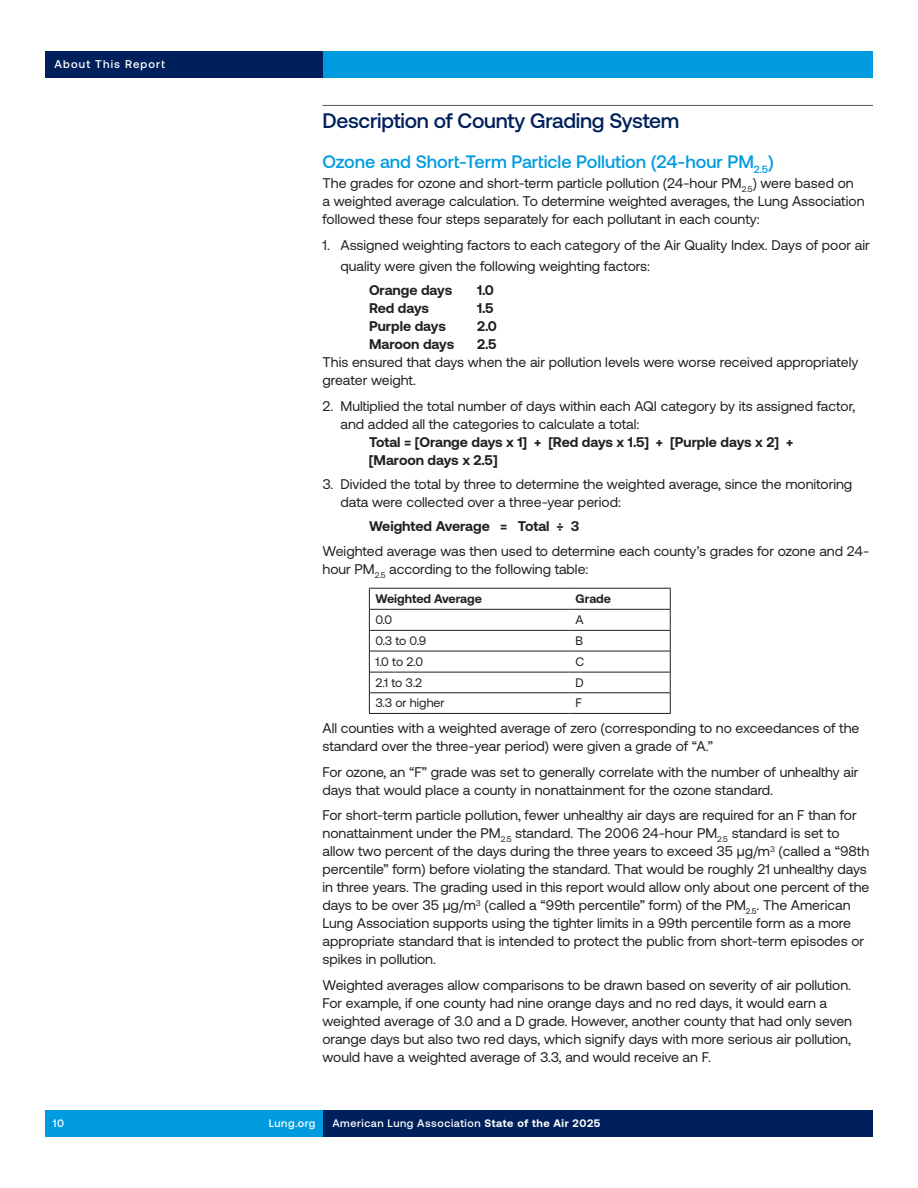
<style>
.page{position:relative;width:918px;height:1188px;background:#fff}
.page>*{position:absolute;margin:0;border:0;box-sizing:border-box;transform-origin:0 0}
.Front_Matter_Right_Head{font:500 21px "Aeonik";letter-spacing:-.015em;color:#00205b}
.Front_Matter_Sub_Head_Test{font:500 18px "Aeonik";color:#009bde}
.Front_Matter_Body{font:14.1px/18px "Aeonik";color:#231f20}
.Front_Matter_Body-2{font:700 14.1px "Aeonik";color:#231f20}
.Grade_Table_Body{font:12.3px "Aeonik";color:#231f20}
.Grade_Table_Sub_Head{font:700 12.3px "Aeonik";color:#231f20}
.t1{font:500 11.25px "Aeonik";letter-spacing:.1em;color:#fff}
.t2{font:500 10.8px "Aeonik";letter-spacing:.05em;color:#fff}
.s1{font-weight:700}
</style>
<div class="page">
<div style="left:323px;top:51px;width:550px;height:27px;background:#009bde"></div>
<div style="left:45px;top:51px;width:278px;height:27px;background:#00205b"></div>
<div style="left:323px;top:1110px;width:550px;height:27px;background:#00205b"></div>
<div style="left:45px;top:1110px;width:278px;height:27px;background:#009bde"></div>
<hr style="left:322px;top:105px;width:551px;height:1px;background:#54555a">
<hr style="left:369px;top:588px;width:201px;height:1px;background:#231f20">
<hr style="left:570px;top:588px;width:101px;height:1px;background:#231f20">
<hr style="left:369px;top:609px;width:201px;height:1px;background:#231f20">
<hr style="left:570px;top:609px;width:101px;height:1px;background:#231f20">
<svg style="left:369px;top:589px;width:1px;height:124px"></svg>
<svg style="left:670px;top:589px;width:1px;height:124px"></svg>
<hr style="left:370px;top:630px;width:200px;height:1px;background:#231f20">
<hr style="left:570px;top:630px;width:100px;height:1px;background:#231f20">
<hr style="left:370px;top:651px;width:200px;height:1px;background:#231f20">
<hr style="left:570px;top:651px;width:100px;height:1px;background:#231f20">
<hr style="left:370px;top:672px;width:200px;height:1px;background:#231f20">
<hr style="left:570px;top:672px;width:100px;height:1px;background:#231f20">
<hr style="left:370px;top:693px;width:200px;height:1px;background:#231f20">
<hr style="left:570px;top:693px;width:100px;height:1px;background:#231f20">
<hr style="left:369px;top:713px;width:201px;height:1px;background:#231f20">
<hr style="left:570px;top:713px;width:101px;height:1px;background:#231f20">
<p class="t1" style="left:54px;top:58px;width:112px">About This Report</p>
<p class="Front_Matter_Right_Head" style="left:322px;top:109px;width:358px">Description of County Grading System</p>
<p class="Front_Matter_Sub_Head_Test" style="left:323px;top:152px;width:453px">Ozone and Short-Term Particle Pollution (24-hour PM<sub>2.5</sub>)</p>
<p class="Front_Matter_Body" style="left:322px;top:174px;width:544px">The grades for ozone and short-term particle pollution (24-hour PM<sub>2.5</sub>) were based on a weighted average calculation. To determine weighted averages, the Lung Association followed these four steps separately for each pollutant in each county:</p>
<p class="Front_Matter_Body" style="left:340px;top:234px;width:531px;line-height:21.6px;text-indent:-18px">1. Assigned weighting factors to each category of the Air Quality Index. Days of poor air quality were given the following weighting factors:</p>
<p class="Front_Matter_Body-2" style="left:369px;top:282px;width:85px">Orange days</p>
<p class="Front_Matter_Body-2" style="left:477px;top:282px;width:19px">1.0</p>
<p class="Front_Matter_Body-2" style="left:369px;top:300px;width:62px">Red days</p>
<p class="Front_Matter_Body-2" style="left:477px;top:300px;width:18px">1.5</p>
<p class="Front_Matter_Body-2" style="left:369px;top:318px;width:78px">Purple days</p>
<p class="Front_Matter_Body-2" style="left:477px;top:318px;width:21px">2.0</p>
<p class="Front_Matter_Body-2" style="left:369px;top:336px;width:87px">Maroon days</p>
<p class="Front_Matter_Body-2" style="left:477px;top:336px;width:21px">2.5</p>
<p class="Front_Matter_Body" style="left:322px;top:353px;width:537px">This ensured that days when the air pollution levels were worse received appropriately greater weight.</p>
<p class="Front_Matter_Body" style="left:322px;top:397px;width:535px">2. Multiplied the total number of days within each AQI category by its assigned factor,</p>
<p class="Front_Matter_Body" style="left:340px;top:415px;width:300px">and added all the categories to calculate a total:</p>
<p class="Front_Matter_Body-2" style="left:369px;top:434px;width:426px">Total = [Orange days x 1] + [Red days x 1.5] + [Purple days x 2] +</p>
<p class="Front_Matter_Body-2" style="left:369px;top:452px;width:130px">[Maroon days x 2.5]</p>
<p class="Front_Matter_Body" style="left:340px;top:475px;width:513px;text-indent:-18px">3. Divided the total by three to determine the weighted average, since the monitoring data were collected over a three-year period:</p>
<p class="Front_Matter_Body-2" style="left:369px;top:518px;width:212px">Weighted Average = Total ÷ 3</p>
<p class="Front_Matter_Body" style="left:322px;top:542px;width:548px">Weighted average was then used to determine each county’s grades for ozone and 24- hour PM<sub>2.5</sub> according to the following table:</p>
<p class="Grade_Table_Sub_Head" style="left:375px;top:592px;width:108px">Weighted Average</p>
<p class="Grade_Table_Sub_Head" style="left:576px;top:592px;width:37px">Grade</p>
<p class="Grade_Table_Body" style="left:375px;top:613px;width:18px">0.0</p>
<p class="Grade_Table_Body" style="left:576px;top:613px;width:10px">A</p>
<p class="Grade_Table_Body" style="left:375px;top:634px;width:52px">0.3 to 0.9</p>
<p class="Grade_Table_Body" style="left:576px;top:634px;width:9px">B</p>
<p class="Grade_Table_Body" style="left:375px;top:655px;width:49px">1.0 to 2.0</p>
<p class="Grade_Table_Body" style="left:576px;top:655px;width:10px">C</p>
<p class="Grade_Table_Body" style="left:375px;top:676px;width:48px">2.1 to 3.2</p>
<p class="Grade_Table_Body" style="left:576px;top:676px;width:10px">D</p>
<p class="Grade_Table_Body" style="left:375px;top:696px;width:71px">3.3 or higher</p>
<p class="Grade_Table_Body" style="left:576px;top:696px;width:8px">F</p>
<p class="Front_Matter_Body" style="left:322px;top:719px;width:538px">All counties with a weighted average of zero (corresponding to no exceedances of the standard over the three-year period) were given a grade of “A.”</p>
<p class="Front_Matter_Body" style="left:322px;top:763px;width:538px">For ozone, an “F” grade was set to generally correlate with the number of unhealthy air days that would place a county in nonattainment for the ozone standard.</p>
<p class="Front_Matter_Body" style="left:322px;top:806px;width:549px">For short-term particle pollution, fewer unhealthy air days are required for an F than for nonattainment under the PM<sub>2.5</sub> standard. The 2006 24-hour PM<sub>2.5</sub> standard is set to allow two percent of the days during the three years to exceed 35 µg/m<sup>3</sup> (called a “98th percentile” form) before violating the standard. That would be roughly 21 unhealthy days in three years. The grading used in this report would allow only about one percent of the days to be over 35 µg/m<sup>3</sup> (called a “99th percentile” form) of the PM<sub>2.5</sub>. The American Lung Association supports using the tighter limits in a 99th percentile form as a more appropriate standard that is intended to protect the public from short-term episodes or spikes in pollution.</p>
<p class="Front_Matter_Body" style="left:322px;top:976px;width:531px">Weighted averages allow comparisons to be drawn based on severity of air pollution.<br>For example, if one county had nine orange days and no red days, it would earn a weighted average of 3.0 and a D grade. However, another county that had only seven orange days but also two red days, which signify days with more serious air pollution, would have a weighted average of 3.3, and would receive an F.</p>
<p class="t2" style="left:53px;top:1117px;width:13px">10</p>
<p class="t2" style="left:269px;top:1117px;width:48px">Lung.org</p>
<p class="t2" style="left:332px;top:1117px;width:269px">American Lung Association <span class="s1">State of the Air 2025</span></p>
</div>
